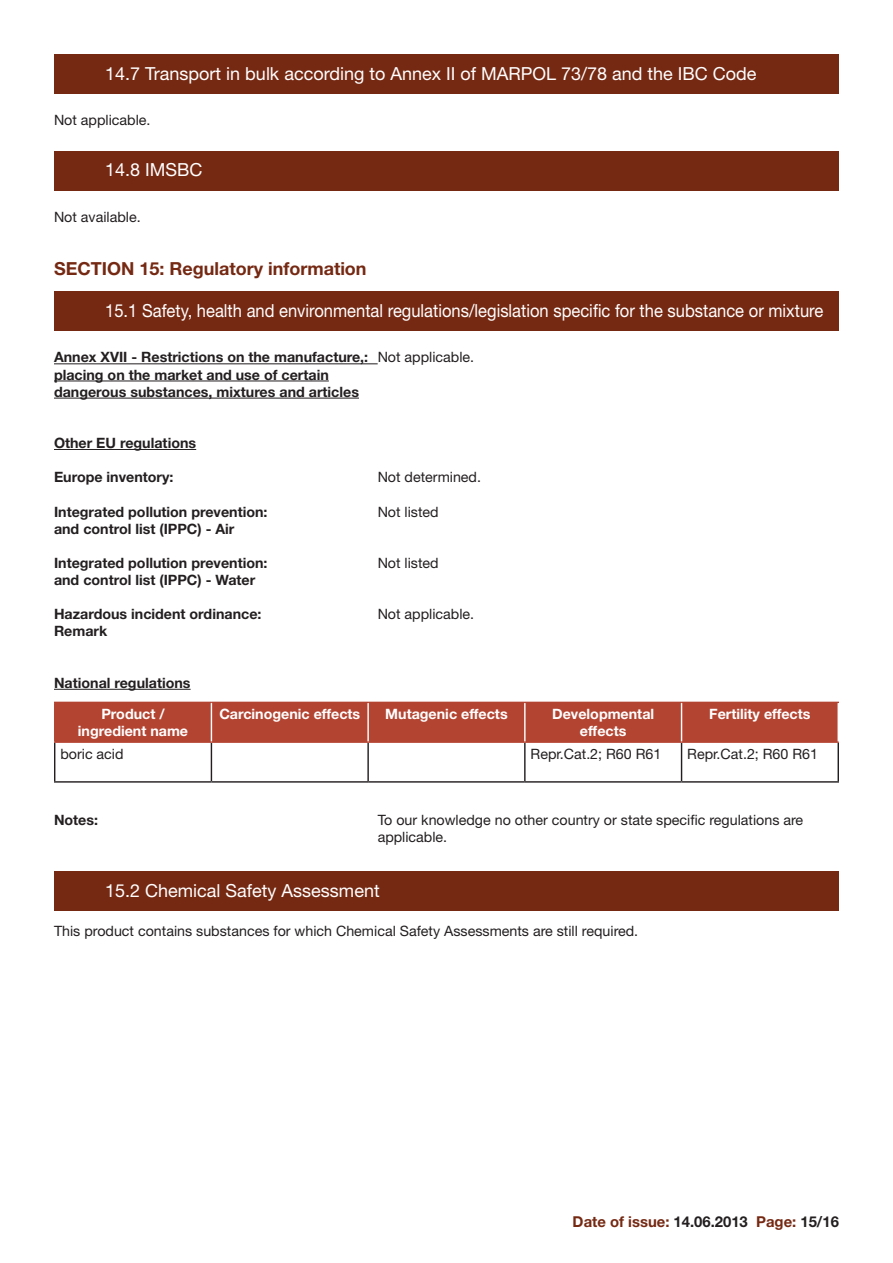
<style>
.page{position:relative;width:893px;height:1263px;background:#fff}
.page>*{position:absolute;margin:0;border:0;box-sizing:border-box;transform-origin:0 0}
.t1{font:18px "Helvetica Neue";color:#fff}
.t2{font:18px "Helvetica Neue";color:#fff;scale:.92 1}
.t3{font:700 18px "Helvetica Neue";color:#752913}
.t4{font:700 15px "Helvetica Neue";color:#752913}
.t5{font:700 14.25px/17.1px "Helvetica Neue";color:#231f20}
.t6{font:14.25px/17.1px "Helvetica Neue";color:#231f20}
.t7{font:700 14.25px/17.1px "Helvetica Neue";color:#fff;text-align:center}
.s1{font-weight:400}
.s2{color:#231f20}
</style>
<div class="page">
<div style="left:54px;top:54px;width:785px;height:40px;background:#752913"></div>
<div style="left:54px;top:151px;width:785px;height:40px;background:#752913"></div>
<hr style="left:54px;top:363px;width:324px;height:1px;background:#231f20">
<hr style="left:54px;top:381px;width:275px;height:1px;background:#231f20">
<hr style="left:54px;top:398px;width:305px;height:1px;background:#231f20">
<hr style="left:54px;top:449px;width:142px;height:1px;background:#231f20">
<hr style="left:54px;top:689px;width:137px;height:1px;background:#231f20">
<div style="left:54px;top:291px;width:785px;height:40px;background:#752913"></div>
<div style="left:55px;top:703px;width:782px;height:38px;background:#b44432"></div>
<hr style="left:54px;top:743px;width:1px;height:38px;background:#231f20">
<hr style="left:211px;top:743px;width:1px;height:38px;background:#231f20">
<hr style="left:367px;top:743px;width:2px;height:38px;background:#231f20">
<hr style="left:524px;top:743px;width:2px;height:38px;background:#231f20">
<hr style="left:681px;top:743px;width:1px;height:38px;background:#231f20">
<hr style="left:837px;top:743px;width:2px;height:38px;background:#231f20">
<hr style="left:54px;top:781px;width:157px;height:2px;background:#231f20">
<hr style="left:211px;top:781px;width:157px;height:2px;background:#231f20">
<hr style="left:368px;top:781px;width:157px;height:2px;background:#231f20">
<hr style="left:525px;top:781px;width:157px;height:2px;background:#231f20">
<hr style="left:682px;top:781px;width:157px;height:2px;background:#231f20">
<hr style="left:54px;top:702px;width:157px;height:1px;background:#b44432">
<hr style="left:54px;top:703px;width:1px;height:38px;background:#b44432">
<hr style="left:211px;top:702px;width:157px;height:1px;background:#b44432">
<hr style="left:368px;top:702px;width:157px;height:1px;background:#b44432">
<hr style="left:525px;top:702px;width:157px;height:1px;background:#b44432">
<hr style="left:682px;top:702px;width:157px;height:1px;background:#b44432">
<hr style="left:54px;top:741px;width:157px;height:2px;background:#b44432">
<hr style="left:211px;top:741px;width:157px;height:2px;background:#b44432">
<hr style="left:368px;top:741px;width:157px;height:2px;background:#b44432">
<hr style="left:525px;top:741px;width:157px;height:2px;background:#b44432">
<hr style="left:682px;top:741px;width:157px;height:2px;background:#b44432">
<hr style="left:211px;top:703px;width:1px;height:38px;background:#fff">
<hr style="left:367px;top:703px;width:2px;height:38px;background:#fff">
<hr style="left:524px;top:703px;width:2px;height:38px;background:#fff">
<hr style="left:681px;top:703px;width:1px;height:38px;background:#fff">
<div style="left:54px;top:871px;width:785px;height:40px;background:#752913"></div>
<p class="t1" style="left:105px;top:62px;width:653px">14.7 Transport in bulk according to Annex II of MARPOL 73/78 and the IBC Code</p>
<p class="t6" style="left:54px;top:111px;width:98px">Not applicable.</p>
<p class="t1" style="left:105px;top:159px;width:99px">14.8 IMSBC</p>
<p class="t6" style="left:54px;top:208px;width:88px">Not available.</p>
<p class="t3" style="left:54px;top:257px;width:314px">SECTION 15: Regulatory information</p>
<p class="t2" style="left:105px;top:300px;width:782px">15.1 Safety, health and environmental regulations/legislation specific for the substance or mixture</p>
<p class="t5" style="left:54px;top:348px;width:422px">Annex XVII - Restrictions on the manufacture,: <span class="s1">Not applicable. </span>placing on the market and use of certain<br>dangerous substances, mixtures and articles</p>
<p class="t5" style="left:54px;top:434px;width:144px">Other EU regulations</p>
<p class="t5" style="left:54px;top:468px;width:121px">Europe inventory:</p>
<p class="t6" style="left:378px;top:468px;width:105px">Not determined.</p>
<p class="t5" style="left:54px;top:503px;width:215px">Integrated pollution prevention:</p>
<p class="t6" style="left:378px;top:503px;width:63px">Not listed</p>
<p class="t5" style="left:54px;top:520px;width:182px">and control list (IPPC) - Air</p>
<p class="t5" style="left:54px;top:554px;width:215px">Integrated pollution prevention:</p>
<p class="t6" style="left:378px;top:554px;width:63px">Not listed</p>
<p class="t5" style="left:54px;top:571px;width:203px">and control list (IPPC) - Water</p>
<p class="t5" style="left:54px;top:605px;width:209px">Hazardous incident ordinance:</p>
<p class="t6" style="left:378px;top:605px;width:98px">Not applicable.</p>
<p class="t5" style="left:54px;top:622px;width:55px">Remark</p>
<p class="t5" style="left:54px;top:674px;width:138px">National regulations</p>
<p class="t7" style="left:78px;top:705px;width:112px">Product / ingredient name</p>
<p class="t7" style="left:219px;top:705px;width:142px">Carcinogenic effects</p>
<p class="t7" style="left:385px;top:705px;width:124px">Mutagenic effects</p>
<p class="t7" style="left:552px;top:705px;width:103px">Developmental effects</p>
<p class="t7" style="left:709px;top:705px;width:103px">Fertility effects</p>
<p class="t6" style="left:60px;top:745px;width:65px">boric acid</p>
<p class="t6" style="left:531px;top:745px;width:132px">Repr.Cat.2; R60 R61</p>
<p class="t6" style="left:687px;top:745px;width:132px">Repr.Cat.2; R60 R61</p>
<p class="t5" style="left:54px;top:811px;width:46px">Notes:</p>
<p class="t6" style="left:378px;top:811px;width:427px">To our knowledge no other country or state specific regulations are applicable.</p>
<p class="t1" style="left:105px;top:879px;width:276px">15.2 Chemical Safety Assessment</p>
<p class="t6" style="left:54px;top:922px;width:586px">This product contains substances for which Chemical Safety Assessments are still required.</p>
<p class="t4" style="left:573px;top:1212px;width:268px">Date of issue: <span class="s2">14.06.2013</span> Page: <span class="s2">15/16</span></p>
</div>
